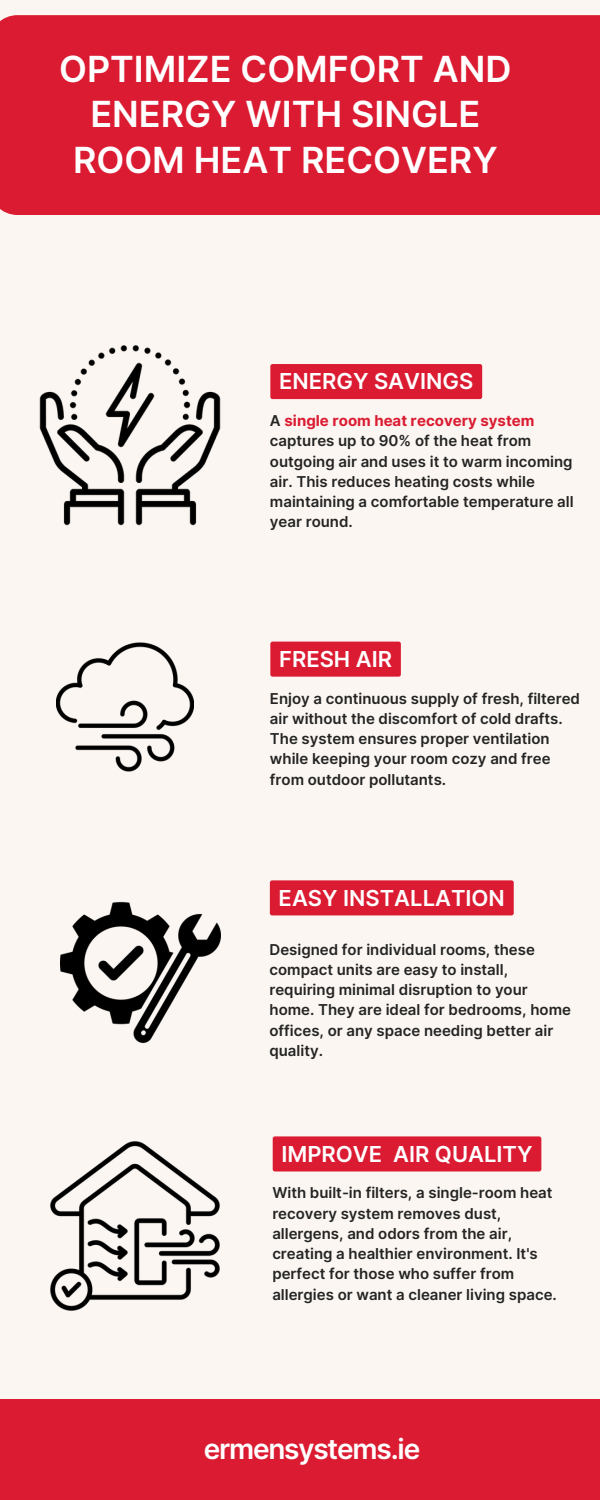
<style>
.page{position:relative;width:600px;height:1500px;background:#fbf6f1}
.page>*{position:absolute;margin:0;border:0;box-sizing:border-box;transform-origin:0 0}
.t1{font:600 36px/45.8px "Inter";color:#fff;text-align:center}
.t2{font:600 28px "Inter";letter-spacing:-.04em;color:#fff}
.t3{font:600 22px "Inter";color:#fff}
.t4{font:600 15px/20.2px "Inter";color:#242424}
.s1{font-weight:700;color:#db1b32}
</style>
<div class="page">
<div style="left:0;top:1399px;width:600px;height:101px;background:#db1b32"></div>
<div style="left:0;top:15px;width:600px;height:200px;background:#db1b32"></div>
<img style="left:39px;top:345px;width:182px;height:181px">
<img style="left:57px;top:642px;width:137px;height:130px">
<img style="left:60px;top:901px;width:160px;height:143px">
<img style="left:50px;top:1141px;width:170px;height:170px">
<div style="left:270px;top:364px;width:212px;height:35px;background:#db1b32"></div>
<div style="left:270px;top:642px;width:131px;height:35px;background:#db1b32"></div>
<div style="left:270px;top:880px;width:244px;height:35px;background:#db1b32"></div>
<div style="left:273px;top:1136px;width:268px;height:35px;background:#db1b32"></div>
<div style="left:45px;top:41px;width:481px;height:151px;background:#db1b32"></div>
<p class="t1" style="left:59px;top:46px;width:454px">OPTIMIZE COMFORT AND<br>ENERGY WITH SINGLE<br>ROOM HEAT RECOVERY</p>
<p class="t3" style="left:279px;top:368px;width:196px">ENERGY SAVINGS</p>
<h3 class="t4" style="left:270px;top:411px;width:305px">A <span class="s1">single room heat recovery system </span>captures up to 90% of the heat from outgoing air and uses it to warm incoming air. This reduces heating costs while maintaining a comfortable temperature all year round.</h3>
<p class="t3" style="left:279px;top:646px;width:114px">FRESH AIR</p>
<p class="t4" style="left:270px;top:688px;width:312px">Enjoy a continuous supply of fresh, filtered air without the discomfort of cold drafts.<br>The system ensures proper ventilation while keeping your room cozy and free from outdoor pollutants.</p>
<h3 class="t3" style="left:279px;top:884px;width:228px">EASY INSTALLATION</h3>
<p class="t4" style="left:269px;top:939px;width:303px">Designed for individual rooms, these compact units are easy to install, requiring minimal disruption to your home. They are ideal for bedrooms, home offices, or any space needing better air quality.</p>
<p class="t3" style="left:282px;top:1141px;width:253px">IMPROVE AIR QUALITY</p>
<h3 class="t4" style="left:272px;top:1183px;width:286px">With built-in filters, a single-room heat recovery system removes dust, allergens, and odors from the air, creating a healthier environment. It's perfect for those who suffer from allergies or want a cleaner living space.</h3>
<h2 class="t2" style="left:204px;top:1432px;width:218px">ermensystems.ie</h2>
</div>
